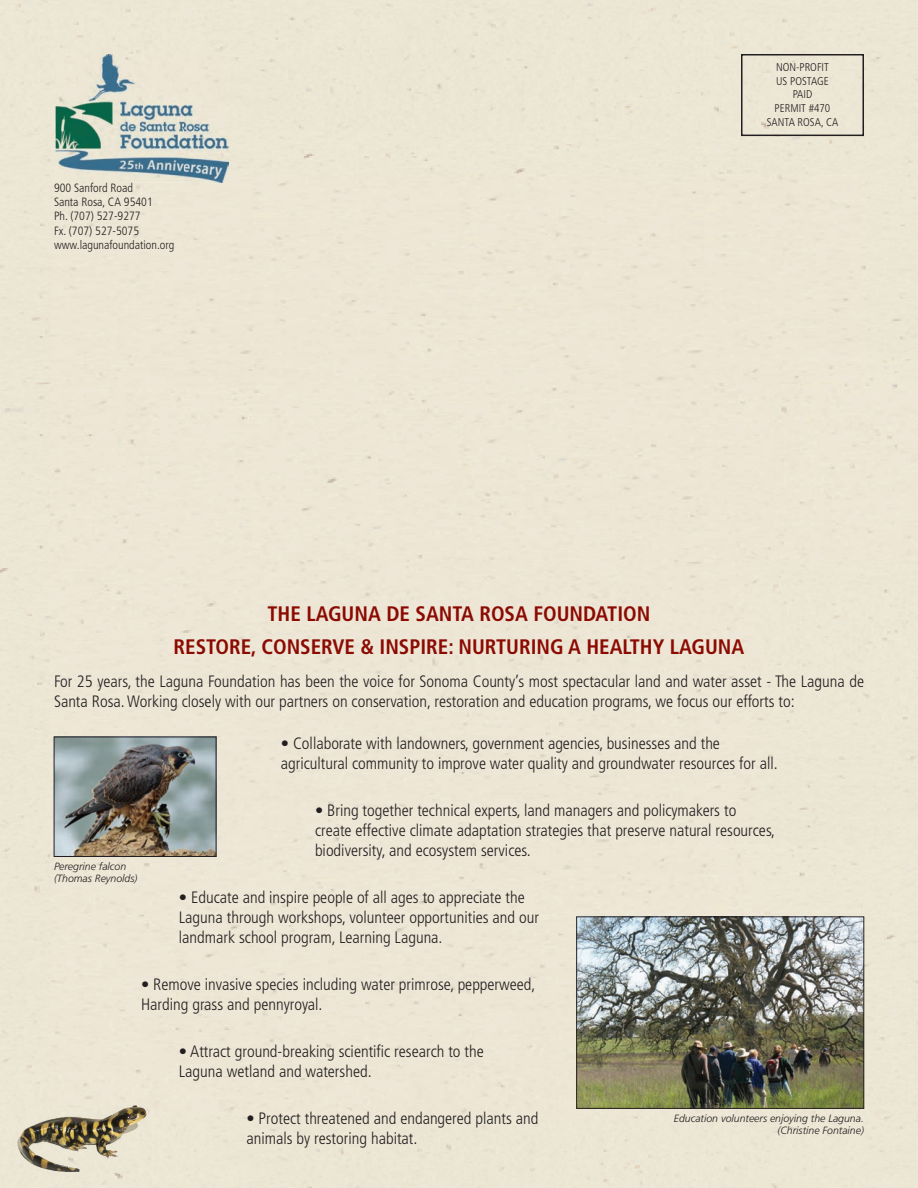
<style>
.page{position:relative;width:918px;height:1188px;background:#fff}
.page>*{position:absolute;margin:0;border:0;box-sizing:border-box;transform-origin:0 0}
.t1{font:700 condensed 21px/33px "Frutiger LT Std";color:#8b0a02;text-align:center}
.t2{font:300 condensed 16.5px/19.8px "Frutiger LT Std";color:#231f20}
.t3{font:300 condensed 12px/14.4px "Frutiger LT Std";color:#231f20}
.t4{font:300 condensed 11.25px/13.6px "Frutiger LT Std";color:#231f20;text-align:center}
.t5{font:italic 300 10.5px/12.6px "Frutiger LT Std";color:#231f20;text-align:right}
</style>
<div class="page">
<div style="left:51px;top:175px;width:867px;height:943px;background:#ede6d5"></div>
<div style="left:228px;top:70px;width:690px;height:105px;background:#ebe6d4"></div>
<img style="left:55px;top:183px;width:77px;height:9px">
<div style="left:741px;top:54px;width:123px;height:82px;border:2px solid #231f20"></div>
<img style="left:54px;top:54px;width:174px;height:129px">
<img style="left:16px;top:1105px;width:131px;height:68px">
<img style="left:578px;top:919px;width:284px;height:188px">
<div style="left:576px;top:917px;width:288px;height:192px;border:1px solid #231f20"></div>
<img style="left:56px;top:739px;width:158px;height:116px">
<div style="left:54px;top:737px;width:162px;height:120px;border:1px solid #231f20"></div>
<p class="t3" style="left:54px;top:181px;width:122px">900 Sanford Road<br>Santa Rosa, CA 95401<br>Ph. (707) 527-9277<br>Fx. (707) 527-5075 www.lagunafoundation.org</p>
<p class="t4" style="left:767px;top:61px;width:73px">NON-PROFIT<br>US POSTAGE<br>PAID<br>PERMIT #470<br>SANTA ROSA, CA</p>
<p class="t1" style="left:174px;top:597px;width:572px">THE LAGUNA DE SANTA ROSA FOUNDATION<br>RESTORE, CONSERVE &amp; INSPIRE: NURTURING A HEALTHY LAGUNA</p>
<p class="t2" style="left:54px;top:672px;width:812px">For 25 years, the Laguna Foundation has been the voice for Sonoma County’s most spectacular land and water asset - The Laguna de<br>Santa Rosa. Working closely with our partners on conservation, restoration and education programs, we focus our efforts to:</p>
<p class="t2" style="left:281px;top:734px;width:498px">• Collaborate with landowners, government agencies, businesses and the agricultural community to improve water quality and groundwater resources for all.</p>
<p class="t5" style="left:54px;top:860px;width:85px;text-align:left">Peregrine falcon (Thomas Reynolds)</p>
<p class="t2" style="left:315px;top:801px;width:462px">• Bring together technical experts, land managers and policymakers to create effective climate adaptation strategies that preserve natural resources, biodiversity, and ecosystem services.</p>
<p class="t2" style="left:179px;top:888px;width:362px">• Educate and inspire people of all ages to appreciate the<br>Laguna through workshops, volunteer opportunities and our landmark school program, Learning Laguna.</p>
<p class="t2" style="left:141px;top:974px;width:396px">• Remove invasive species including water primrose, pepperweed,<br>Harding grass and pennyroyal.</p>
<p class="t2" style="left:179px;top:1042px;width:306px">• Attract ground-breaking scientific research to the<br>Laguna wetland and watershed.</p>
<p class="t2" style="left:246px;top:1109px;width:294px">• Protect threatened and endangered plants and animals by restoring habitat.</p>
<p class="t5" style="left:674px;top:1112px;width:192px">Education volunteers enjoying the Laguna. (Christine Fontaine)</p>
</div>
